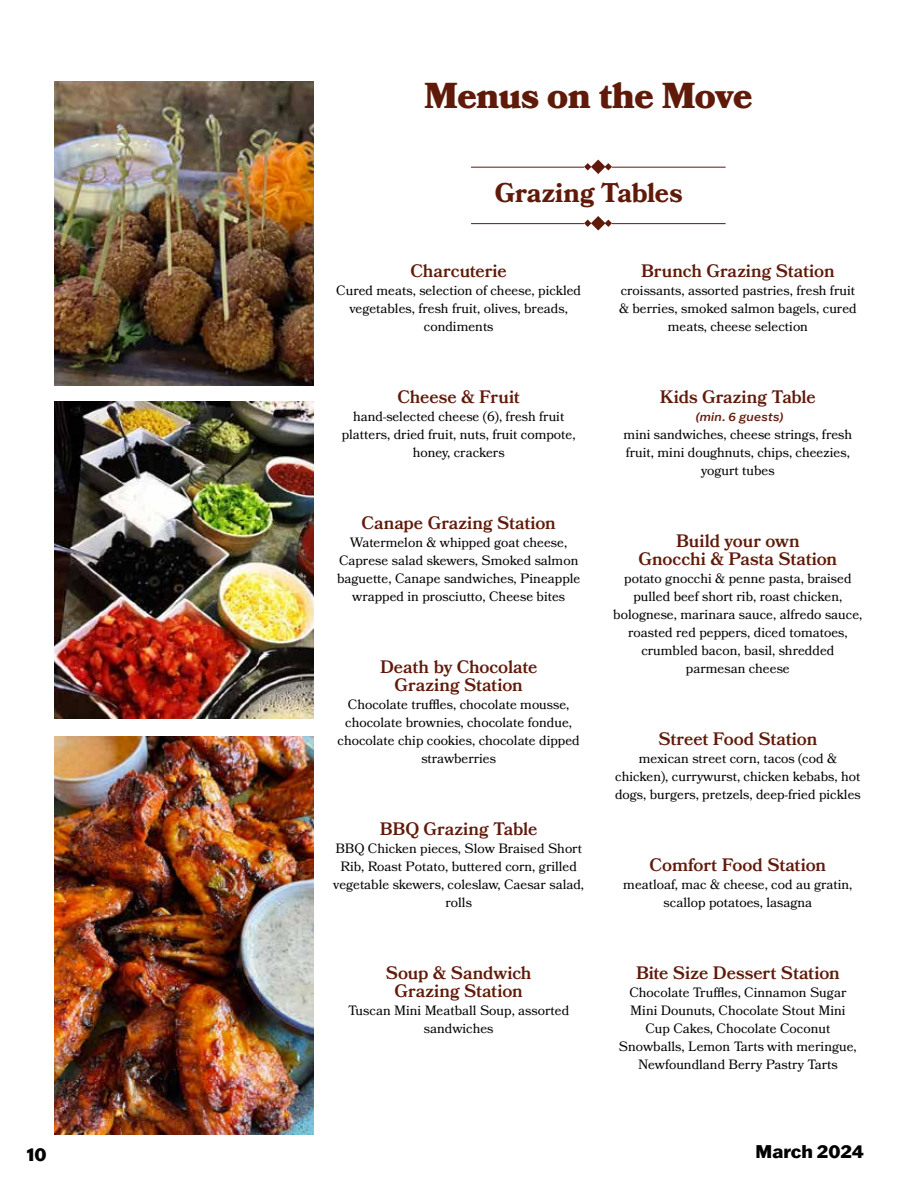
<style>
.page{position:relative;width:918px;height:1188px;background:#fff}
.page>*{position:absolute;margin:0;border:0;box-sizing:border-box;transform-origin:0 0}
.t1{font:900 36px "Bookmania";letter-spacing:-.015em;color:#5f1a0a}
.t2{font:700 27px "Bookmania";letter-spacing:-.005em;color:#5f1a0a}
.t3{font:600 18px/18px "Bookmania";letter-spacing:-.005em;color:#5f1a0a;text-align:center}
.t4{font:800 18px "Franklin Gothic ATF";color:#000}
.t5{font:13.5px/18px "Bookmania";color:#000;text-align:center}
.t6{font:italic 500 12px "Franklin Gothic ATF";letter-spacing:.015em;color:#5f1a0a}
</style>
<div class="page">
<hr style="left:471px;top:167px;width:113px;height:1px;background:#5f1a0a">
<hr style="left:612px;top:167px;width:114px;height:1px;background:#5f1a0a">
<svg style="left:584px;top:160px;width:28px;height:14px"></svg>
<hr style="left:471px;top:223px;width:113px;height:1px;background:#5f1a0a">
<hr style="left:612px;top:223px;width:114px;height:1px;background:#5f1a0a">
<svg style="left:584px;top:216px;width:28px;height:15px"></svg>
<img style="left:54px;top:81px;width:259px;height:305px">
<img style="left:54px;top:402px;width:259px;height:317px">
<img style="left:54px;top:737px;width:259px;height:397px">
<h1 class="t1" style="left:425px;top:75px;width:330px">Menus on the Move</h1>
<h2 class="t2" style="left:495px;top:177px;width:189px">Grazing Tables</h2>
<h3 class="t3" style="left:411px;top:262px;width:98px">Charcuterie</h3>
<p class="t5" style="left:336px;top:282px;width:246px">Cured meats, selection of cheese, pickled vegetables, fresh fruit, olives, breads, condiments</p>
<h3 class="t3" style="left:398px;top:388px;width:124px">Cheese &amp; Fruit</h3>
<p class="t5" style="left:342px;top:408px;width:235px">hand-selected cheese (6), fresh fruit platters, dried fruit, nuts, fruit compote, honey, crackers</p>
<h3 class="t3" style="left:362px;top:514px;width:196px">Canape Grazing Station</h3>
<p class="t5" style="left:337px;top:534px;width:245px">Watermelon &amp; whipped goat cheese, Caprese salad skewers, Smoked salmon baguette, Canape sandwiches, Pineapple wrapped in prosciutto, Cheese bites</p>
<h3 class="t3" style="left:380px;top:658px;width:159px">Death by Chocolate<br>Grazing Station</h3>
<p class="t5" style="left:338px;top:696px;width:244px">Chocolate truffles, chocolate mousse, chocolate brownies, chocolate fondue, chocolate chip cookies, chocolate dipped strawberries</p>
<h3 class="t3" style="left:380px;top:820px;width:159px">BBQ Grazing Table</h3>
<p class="t5" style="left:333px;top:840px;width:252px">BBQ Chicken pieces, Slow Braised Short Rib, Roast Potato, buttered corn, grilled vegetable skewers, coleslaw, Caesar salad, rolls</p>
<h3 class="t3" style="left:386px;top:964px;width:147px">Soup &amp; Sandwich<br>Grazing Station</h3>
<p class="t5" style="left:348px;top:1002px;width:223px">Tuscan Mini Meatball Soup, assorted sandwiches</p>
<h3 class="t3" style="left:641px;top:262px;width:195px">Brunch Grazing Station</h3>
<p class="t5" style="left:619px;top:282px;width:239px">croissants, assorted pastries, fresh fruit &amp; berries, smoked salmon bagels, cured meats, cheese selection</p>
<h3 class="t3" style="left:660px;top:388px;width:158px">Kids Grazing Table</h3>
<p class="t6" style="left:696px;top:409px;width:89px">(min. 6 guests)</p>
<p class="t5" style="left:624px;top:426px;width:230px">mini sandwiches, cheese strings, fresh fruit, mini doughnuts, chips, cheezies, yogurt tubes</p>
<h3 class="t3" style="left:639px;top:532px;width:200px">Build your own<br>Gnocchi &amp; Pasta Station</h3>
<p class="t5" style="left:613px;top:570px;width:251px">potato gnocchi &amp; penne pasta, braised pulled beef short rib, roast chicken, bolognese, marinara sauce, alfredo sauce, roasted red peppers, diced tomatoes, crumbled bacon, basil, shredded parmesan cheese</p>
<h3 class="t3" style="left:658px;top:730px;width:160px">Street Food Station</h3>
<p class="t5" style="left:615px;top:750px;width:247px">mexican street corn, tacos (cod &amp; chicken), currywurst, chicken kebabs, hot dogs, burgers, pretzels, deep-fried pickles</p>
<h3 class="t3" style="left:650px;top:856px;width:178px">Comfort Food Station</h3>
<p class="t5" style="left:623px;top:876px;width:231px">meatloaf, mac &amp; cheese, cod au gratin, scallop potatoes, lasagna</p>
<h3 class="t3" style="left:636px;top:964px;width:205px">Bite Size Dessert Station</h3>
<p class="t5" style="left:619px;top:984px;width:239px">Chocolate Truffles, Cinnamon Sugar Mini Dounuts, Chocolate Stout Mini Cup Cakes, Chocolate Coconut Snowballs, Lemon Tarts with meringue, Newfoundland Berry Pastry Tarts</p>
<h3 class="t4" style="left:27px;top:1143px;width:21px">10</h3>
<h3 class="t4" style="left:756px;top:1139px;width:110px">March 2024</h3>
</div>
